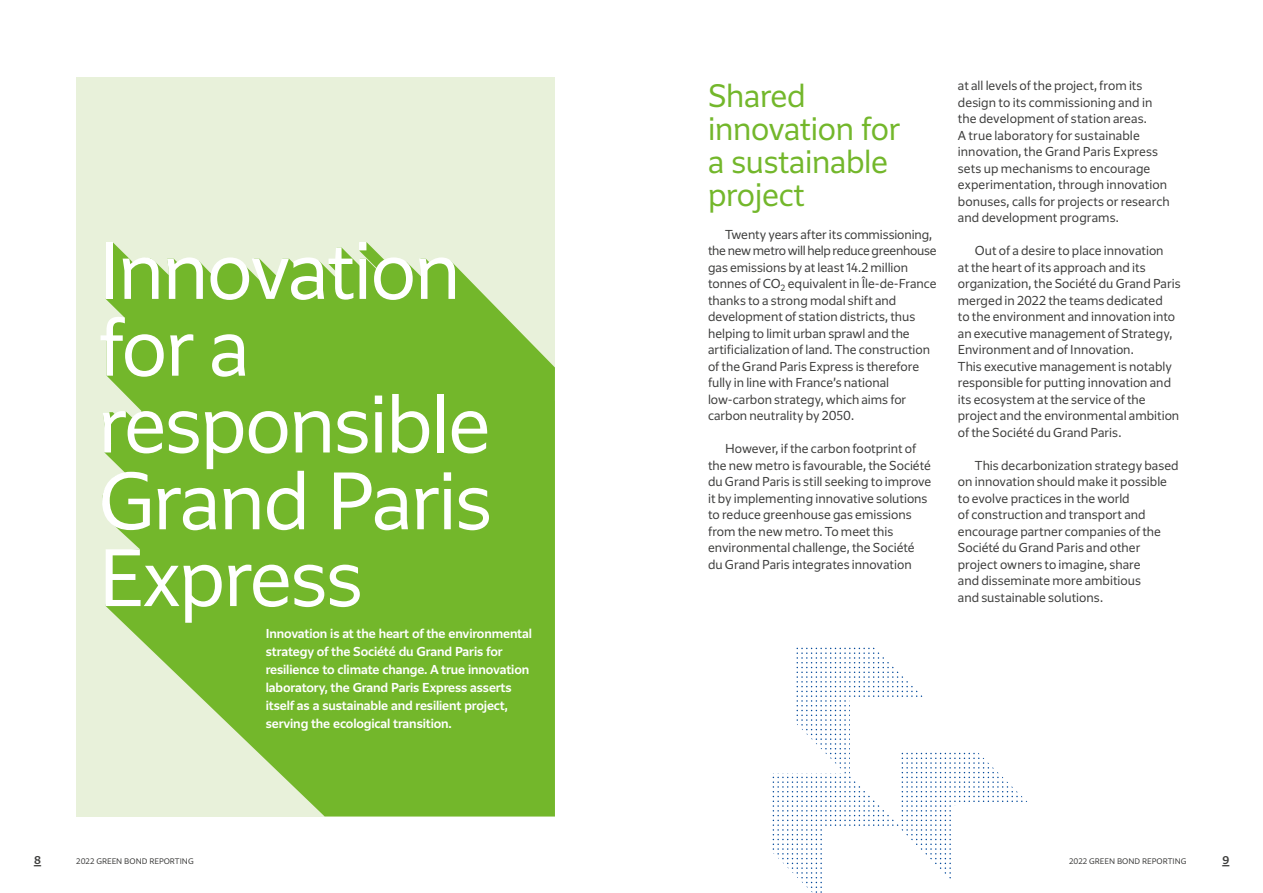
<style>
.page{position:relative;width:1263px;height:893px;background:#fff}
.page>*{position:absolute;margin:0;border:0;box-sizing:border-box;transform-origin:0 0}
.TITRE_OUVERTURE_BLANC{font:300 75.15px/76.8px "Grand Paris";letter-spacing:-.02em;color:#fff}
._2_Sous-titre_Bleu_Vert{font:300 30px/33px "Grand Paris";letter-spacing:-.01em;color:#73b72b}
._4_TXT_COURANT_NOIR_REG_1COL_espace{font:300 12px/16.5px "Grand Paris";color:#3c3c3b}
.CHAPÔ_BLANC{font:500 12px/18px "Grand Paris";letter-spacing:-.01em;color:#fff}
.t1{font:500 10.5px "Grand Paris Und";color:#3c3c3b}
.t2{font:300 7.5px "Grand Paris";color:#3c3c3b}
</style>
<div class="page">
<div style="left:77px;top:77px;width:478px;height:740px;background:#e8f1da"></div>
<svg style="left:76px;top:242px;width:798px;height:574px"></svg>
<svg style="left:773px;top:648px;width:254px;height:245px"></svg>
<p class="TITRE_OUVERTURE_BLANC" style="left:98px;top:231px;width:395px">Innovation for a responsible<br>Grand Paris<br>Express</p>
<p class="CHAPÔ_BLANC" style="left:266px;top:624px;width:268px">Innovation is at the heart of the environmental strategy of the Société du Grand Paris for resilience to climate change. A true innovation laboratory, the Grand Paris Express asserts itself as a sustainable and resilient project, serving the ecological transition.</p>
<p class="_2_Sous-titre_Bleu_Vert" style="left:708px;top:78px;width:194px">Shared innovation for a sustainable project</p>
<p class="_4_TXT_COURANT_NOIR_REG_1COL_espace" style="left:708px;top:226px;width:230px;text-indent:17px">Twenty years after its commissioning, the new metro will help reduce greenhouse gas emissions by at least 14.2 million tonnes of CO<sub>2</sub> equivalent in Île-de-France thanks to a strong modal shift and development of station districts, thus helping to limit urban sprawl and the artificialization of land. The construction of the Grand Paris Express is therefore fully in line with France’s national low-carbon strategy, which aims for carbon neutrality by 2050.</p>
<p class="_4_TXT_COURANT_NOIR_REG_1COL_espace" style="left:708px;top:440px;width:225px;text-indent:17px">However, if the carbon footprint of the new metro is favourable, the Société du Grand Paris is still seeking to improve it by implementing innovative solutions to reduce greenhouse gas emissions from the new metro. To meet this environmental challenge, the Société du Grand Paris integrates innovation</p>
<p class="_4_TXT_COURANT_NOIR_REG_1COL_espace" style="left:958px;top:77px;width:213px">at all levels of the project, from its design to its commissioning and in the development of station areas.<br>A true laboratory for sustainable innovation, the Grand Paris Express sets up mechanisms to encourage experimentation, through innovation bonuses, calls for projects or research and development programs.</p>
<p class="_4_TXT_COURANT_NOIR_REG_1COL_espace" style="left:958px;top:242px;width:224px;text-indent:17px">Out of a desire to place innovation<br>at the heart of its approach and its organization, the Société du Grand Paris merged in 2022 the teams dedicated<br>to the environment and innovation into an executive management of Strategy, Environment and of Innovation.<br>This executive management is notably responsible for putting innovation and its ecosystem at the service of the project and the environmental ambition of the Société du Grand Paris.</p>
<p class="_4_TXT_COURANT_NOIR_REG_1COL_espace" style="left:958px;top:457px;width:222px;text-indent:17px">This decarbonization strategy based on innovation should make it possible to evolve practices in the world<br>of construction and transport and encourage partner companies of the Société du Grand Paris and other project owners to imagine, share<br>and disseminate more ambitious<br>and sustainable solutions.</p>
<p class="t1" style="left:34px;top:853px;width:8px">8</p>
<p class="t2" style="left:76px;top:856px;width:119px">2022 GREEN BOND REPORTING</p>
<p class="t2" style="left:1069px;top:856px;width:119px">2022 GREEN BOND REPORTING</p>
<p class="t1" style="left:1222px;top:853px;width:8px">9</p>
</div>
